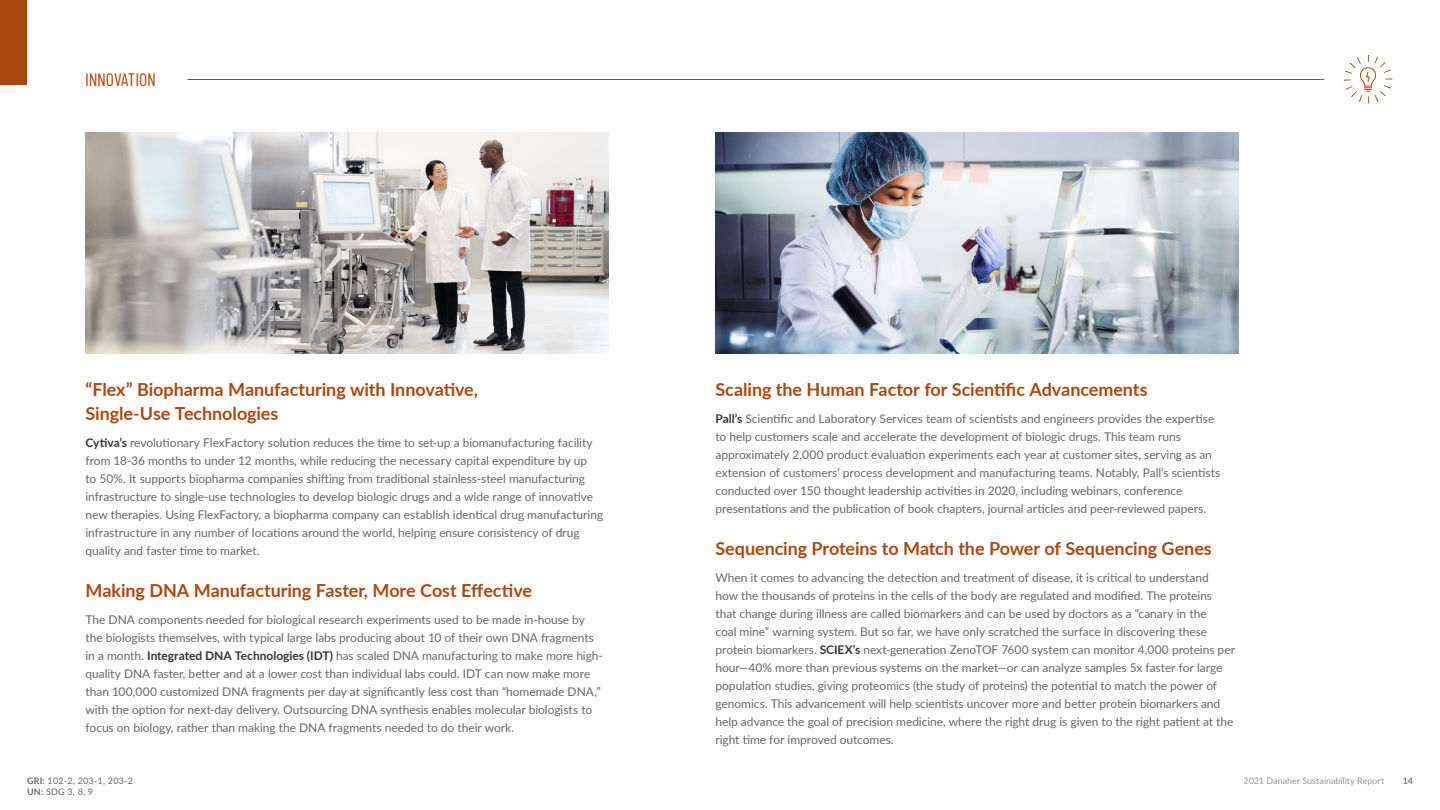
<style>
.page{position:relative;width:1440px;height:810px;background:#fff}
.page>*{position:absolute;margin:0;border:0;box-sizing:border-box;transform-origin:0 0}
.t1{font:700 18px/24px "Lato";letter-spacing:-.005em;color:#a84911}
.t2{font:18px "Barlow Condensed";letter-spacing:-.01em;color:#a84911}
.t3{font:12px/18px "Lato";letter-spacing:-.005em;color:#666}
.t4{font:9px/10.8px "Lato";letter-spacing:.025em;color:#666}
.t5{font:9px "Lato";letter-spacing:-.005em;color:#666}
.t6{font:700 9px "Lato";color:#75787c}
.s1{font-weight:700;color:#333}
.s2{font-weight:700}
</style>
<div class="page">
<img style="left:716px;top:132px;width:523px;height:222px">
<img style="left:85px;top:132px;width:523px;height:222px">
<div style="left:0;top:0;width:27px;height:85px;background:#a84911"></div>
<svg style="left:1344px;top:55px;width:48px;height:48px"></svg>
<hr style="left:188px;top:79px;width:1136px;height:1px;background:#a84911">
<h1 class="t2" style="left:85px;top:66px;width:72px">INNOVATION</h1>
<h1 class="t1" style="left:86px;top:377px;width:394px">“Flex” Biopharma Manufacturing with Innovative,<br>Single-Use Technologies</h1>
<p class="t3" style="left:86px;top:433px;width:519px"><span class="s1">Cytiva’s</span> revolutionary FlexFactory solution reduces the time to set-up a biomanufacturing facility from 18-36 months to under 12 months, while reducing the necessary capital expenditure by up<br>to 50%. It supports biopharma companies shifting from traditional stainless-steel manufacturing infrastructure to single-use technologies to develop biologic drugs and a wide range of innovative new therapies. Using FlexFactory, a biopharma company can establish identical drug manufacturing infrastructure in any number of locations around the world, helping ensure consistency of drug quality and faster time to market.</p>
<h1 class="t1" style="left:86px;top:578px;width:448px">Making DNA Manufacturing Faster, More Cost Effective</h1>
<p class="t3" style="left:86px;top:610px;width:519px">The DNA components needed for biological research experiments used to be made in-house by the biologists themselves, with typical large labs producing about 10 of their own DNA fragments in a month. <span class="s1">Integrated DNA Technologies (IDT)</span> has scaled DNA manufacturing to make more high&shy;quality DNA faster, better and at a lower cost than individual labs could. IDT can now make more than 100,000 customized DNA fragments per day at significantly less cost than “homemade DNA,” with the option for next-day delivery. Outsourcing DNA synthesis enables molecular biologists to focus on biology, rather than making the DNA fragments needed to do their work.</p>
<p class="t4" style="left:27px;top:775px;width:108px"><span class="s2">GRI:</span> 102-2, 203-1, 203-2<br><span class="s2">UN:</span> SDG 3, 8, 9</p>
<h1 class="t1" style="left:716px;top:377px;width:434px">Scaling the Human Factor for Scientific Advancements</h1>
<p class="t3" style="left:716px;top:409px;width:506px"><span class="s1">Pall’s</span> Scientific and Laboratory Services team of scientists and engineers provides the expertise to help customers scale and accelerate the development of biologic drugs. This team runs approximately 2,000 product evaluation experiments each year at customer sites, serving as an extension of customers’ process development and manufacturing teams. Notably, Pall’s scientists conducted over 150 thought leadership activities in 2020, including webinars, conference presentations and the publication of book chapters, journal articles and peer-reviewed papers.</p>
<h1 class="t1" style="left:716px;top:536px;width:498px">Sequencing Proteins to Match the Power of Sequencing Genes</h1>
<p class="t3" style="left:716px;top:568px;width:521px">When it comes to advancing the detection and treatment of disease, it is critical to understand<br>how the thousands of proteins in the cells of the body are regulated and modified. The proteins that change during illness are called biomarkers and can be used by doctors as a “canary in the<br>coal mine” warning system. But so far, we have only scratched the surface in discovering these protein biomarkers. <span class="s1">SCIEX’s</span> next-generation ZenoTOF 7600 system can monitor 4,000 proteins per hour—40% more than previous systems on the market—or can analyze samples 5x faster for large population studies, giving proteomics (the study of proteins) the potential to match the power of genomics. This advancement will help scientists uncover more and better protein biomarkers and help advance the goal of precision medicine, where the right drug is given to the right patient at the right time for improved outcomes.</p>
<p class="t5" style="left:1244px;top:774px;width:142px">2021 Danaher Sustainability Report</p>
<p class="t6" style="left:1403px;top:774px;width:12px">14</p>
</div>
